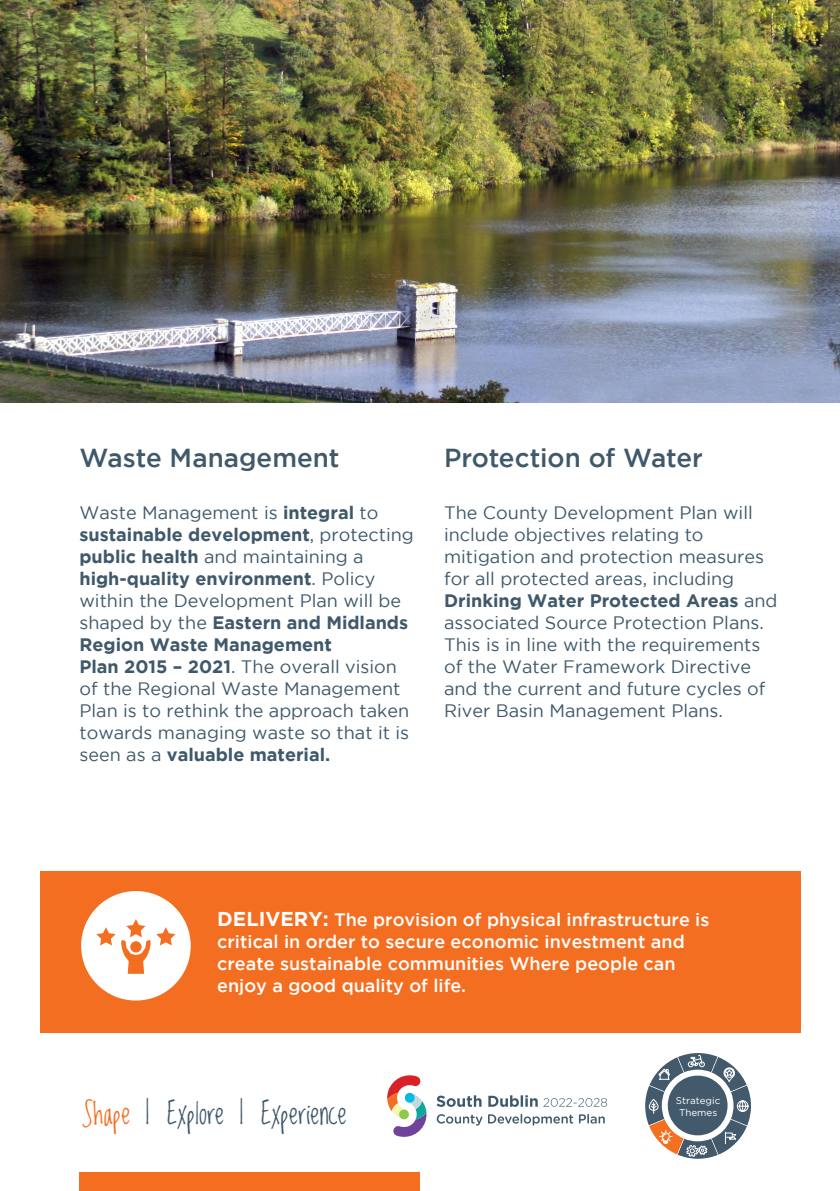
<style>
.page{position:relative;width:840px;height:1191px;background:#fff}
.page>*{position:absolute;margin:0;border:0;box-sizing:border-box;transform-origin:0 0}
.t1{font:29px "Lovedbythe King";color:#3f596b}
.t2{font:500 26px "Gotham";color:#3f596b}
.t3{font:18px/22px "Gotham";color:#3f596b}
.t4{font:700 18px/22px "Gotham";color:#3f596b}
.t5{font:500 18px/22px "Gotham";color:#fff}
.t6{font:9.8px/11.8px "Gotham";color:#fff;text-align:center}
.s1{font-weight:400}
.s2{font-weight:700}
.s3{font-weight:700;font-size:20px}
.s4{color:#f36e21}
</style>
<div class="page">
<svg style="left:436px;top:1113px;width:168px;height:12px"></svg>
<svg style="left:436px;top:1095px;width:101px;height:12px"></svg>
<svg style="left:387px;top:1075px;width:39px;height:62px"></svg>
<svg style="left:543px;top:1098px;width:63px;height:8px"></svg>
<img style="left:0;top:0;width:839px;height:402px">
<div style="left:40px;top:871px;width:759px;height:161px;background:#f36e21"></div>
<div style="left:81px;top:891px;width:110px;height:109px;background:#fff;border-radius:50%"></div>
<svg style="left:96px;top:919px;width:79px;height:54px"></svg>
<div style="left:79px;top:1172px;width:341px;height:19px;background:#f36e21"></div>
<svg style="left:645px;top:1053px;width:105px;height:105px"></svg>
<p class="t2" style="left:79px;top:443px;width:261px">Waste Management</p>
<p class="t2" style="left:444px;top:443px;width:260px">Protection of Water</p>
<p class="t4" style="left:79px;top:501px;width:336px"><span class="s1">Waste Management is</span> integral <span class="s1">to </span>sustainable development<span class="s1">, protecting </span>public health <span class="s1">and maintaining a </span>high-quality environment<span class="s1">. Policy within the Development Plan will be shaped by the</span> Eastern and Midlands Region Waste Management</p>
<p class="t3" style="left:79px;top:655px;width:331px"><span class="s2">Plan 2015 – 2021</span>. The overall vision of the Regional Waste Management Plan is to rethink the approach taken towards managing waste so that it is seen as a <span class="s2">valuable material.</span></p>
<p class="t3" style="left:444px;top:501px;width:335px">The County Development Plan will include objectives relating to mitigation and protection measures for all protected areas, including <span class="s2">Drinking Water Protected Areas</span> and associated Source Protection Plans.<br>This is in line with the requirements of the Water Framework Directive and the current and future cycles of River Basin Management Plans.</p>
<p class="t5" style="left:217px;top:908px;width:493px"><span class="s3">DELIVERY:</span> The provision of physical infrastructure is critical in order to secure economic investment and create sustainable communities Where people can enjoy a good quality of life.</p>
<p class="t1" style="left:82px;top:1093px;width:267px"><span class="s4">Shape</span> | Explore | Experience</p>
<p class="t6" style="left:675px;top:1094px;width:46px">Strategic<br>Themes</p>
</div>
